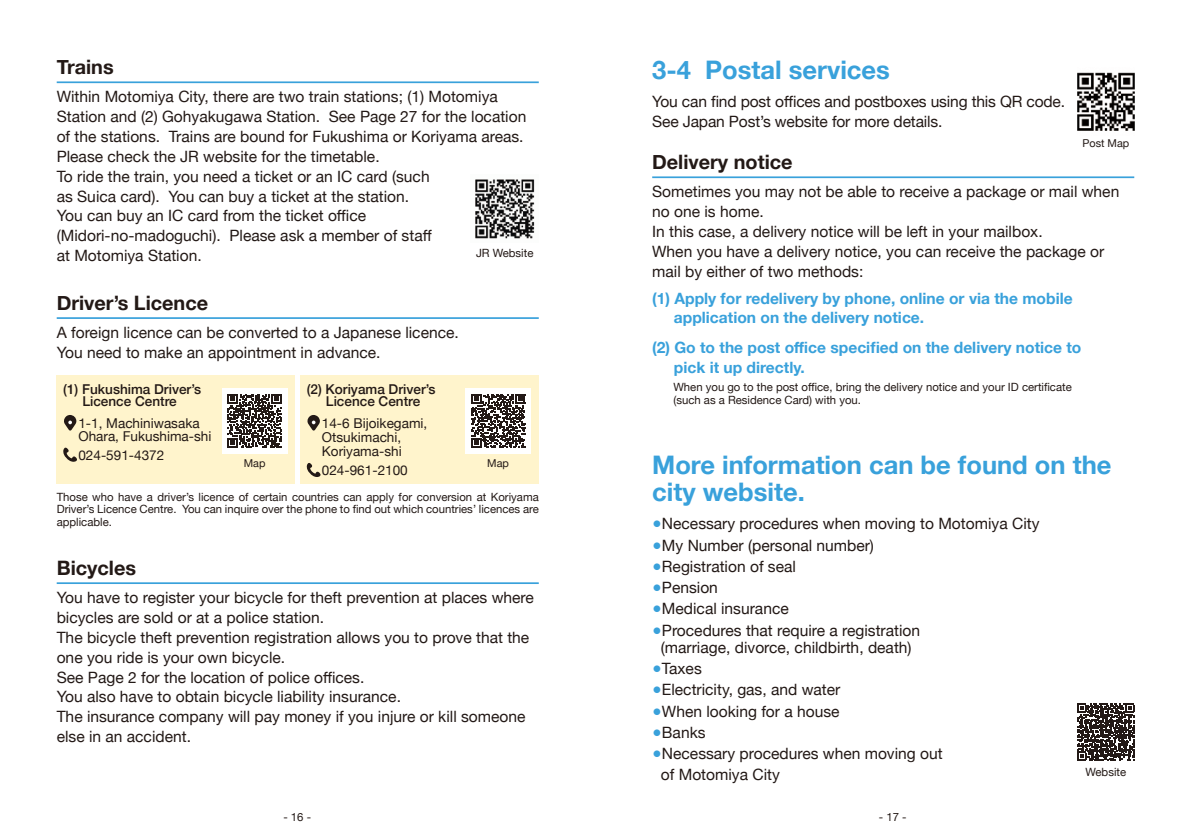
<style>
.page{position:relative;width:1191px;height:840px;background:#fff}
.page>*{position:absolute;margin:0;border:0;box-sizing:border-box;transform-origin:0 0}
.t1{font:700 25.6px/27px "Helvetica Neue";color:#39a1db}
.t2{font:700 19.8px "Helvetica Neue";color:#231916}
.t3{font:15.6px/19.8px "Helvetica Neue";color:#231916}
.t4{font:700 15.6px/19.8px "Helvetica Neue";color:#39a1db}
.t5{font:13.6px/14.2px "Helvetica Neue";color:#231916}
.t6{font:500 13.6px/12.2px "Helvetica Neue";color:#231916;text-align:center}
.t7{font:11.4px/12.8px "Helvetica Neue";color:#231916;text-align:justify}
.t8{font:10.8px "Helvetica Neue";color:#231916}
.s1{color:#39a1db}
</style>
<div class="page">
<hr style="left:57px;top:582px;width:482px;height:1px;background:#39a1db">
<hr style="left:652px;top:176px;width:482px;height:2px;background:#39a1db">
<hr style="left:57px;top:81px;width:482px;height:2px;background:#39a1db">
<img style="left:475px;top:179px;width:60px;height:60px">
<hr style="left:57px;top:317px;width:482px;height:2px;background:#39a1db">
<div style="left:57px;top:375px;width:238px;height:109px;background:#fff4cc"></div>
<div style="left:300px;top:375px;width:239px;height:109px;background:#fff4cc"></div>
<div style="left:222px;top:388px;width:65px;height:65px;background:#fff"></div>
<svg style="left:227px;top:394px;width:55px;height:54px"></svg>
<div style="left:465px;top:388px;width:65px;height:65px;background:#fff"></div>
<svg style="left:471px;top:394px;width:54px;height:54px"></svg>
<svg style="left:64px;top:415px;width:12px;height:15px"></svg>
<svg style="left:63px;top:447px;width:14px;height:14px"></svg>
<svg style="left:307px;top:415px;width:13px;height:15px"></svg>
<svg style="left:306px;top:463px;width:15px;height:14px"></svg>
<img style="left:1077px;top:72px;width:57px;height:59px">
<svg style="left:1077px;top:703px;width:57px;height:57px"></svg>
<p class="t2" style="left:57px;top:51px;width:58px">Trains</p>
<p class="t3" style="left:57px;top:87px;width:471px">Within Motomiya City, there are two train stations; (1) Motomiya Station and (2) Gohyakugawa Station. See Page 27 for the location of the stations. Trains are bound for Fukushima or Koriyama areas.<br>Please check the JR website for the timetable.<br>To ride the train, you need a ticket or an IC card (such<br>as Suica card). You can buy a ticket at the station.<br>You can buy an IC card from the ticket office (Midori-no-madoguchi). Please ask a member of staff<br>at Motomiya Station.</p>
<p class="t7" style="left:476px;top:247px;width:59px">JR Website</p>
<p class="t2" style="left:57px;top:287px;width:153px">Driver’s Licence</p>
<p class="t3" style="left:57px;top:323px;width:403px">A foreign licence can be converted to a Japanese licence.<br>You need to make an appointment in advance.</p>
<p class="t6" style="left:63px;top:382px;width:139px">(1) Fukushima Driver’s<br>Licence Centre</p>
<p class="t6" style="left:307px;top:382px;width:130px">(2) Koriyama Driver’s<br>Licence Centre</p>
<p class="t5" style="left:78px;top:416px;width:135px;line-height:13.6px">1-1, Machiniwasaka<br>Ohara, Fukushima-shi</p>
<p class="t5" style="left:78px;top:449px;width:87px">024-591-4372</p>
<p class="t5" style="left:322px;top:416px;width:107px">14-6 Bijoikegami,<br>Otsukimachi,<br>Koriyama-shi</p>
<p class="t5" style="left:322px;top:463px;width:87px">024-961-2100</p>
<p class="t8" style="left:244px;top:455px;width:23px">Map</p>
<p class="t8" style="left:487px;top:455px;width:23px">Map</p>
<p class="t7" style="left:57px;top:490px;width:483px">Those who have a driver’s licence of certain countries can apply for conversion at Koriyama Driver’s Licence Centre. You can inquire over the phone to find out which countries’ licences are applicable.</p>
<p class="t2" style="left:57px;top:551px;width:81px">Bicycles</p>
<p class="t3" style="left:57px;top:588px;width:479px">You have to register your bicycle for theft prevention at places where bicycles are sold or at a police station.<br>The bicycle theft prevention registration allows you to prove that the one you ride is your own bicycle.<br>See Page 2 for the location of police offices.<br>You also have to obtain bicycle liability insurance.<br>The insurance company will pay money if you injure or kill someone else in an accident.</p>
<h1 class="t1" style="left:652px;top:57px;width:239px">3-4 Postal services</h1>
<p class="t3" style="left:652px;top:92px;width:414px">You can find post offices and postboxes using this QR code.<br>See Japan Post’s website for more details.</p>
<p class="t8" style="left:1082px;top:136px;width:48px">Post Map</p>
<p class="t2" style="left:652px;top:146px;width:142px">Delivery notice</p>
<p class="t3" style="left:652px;top:182px;width:468px">Sometimes you may not be able to receive a package or mail when no one is home.<br>In this case, a delivery notice will be left in your mailbox.<br>When you have a delivery notice, you can receive the package or mail by either of two methods:</p>
<p class="t4" style="left:674px;top:288px;width:400px;text-indent:-22px">(1) Apply for redelivery by phone, online or via the mobile application on the delivery notice.</p>
<p class="t4" style="left:674px;top:338px;width:409px;text-indent:-22px">(2) Go to the post office specified on the delivery notice to pick it up directly.</p>
<p class="t7" style="left:673px;top:381px;width:400px">When you go to the post office, bring the delivery notice and your ID certificate (such as a Residence Card) with you.</p>
<h1 class="t1" style="left:652px;top:451px;width:461px">More information can be found on the city website.</h1>
<p class="t3" style="left:652px;top:514px;width:389px"><span class="s1">●</span>Necessary procedures when moving to Motomiya City</p>
<p class="t3" style="left:652px;top:535px;width:223px"><span class="s1">●</span>My Number (personal number)</p>
<p class="t3" style="left:652px;top:557px;width:145px"><span class="s1">●</span>Registration of seal</p>
<p class="t3" style="left:652px;top:578px;width:67px"><span class="s1">●</span>Pension</p>
<p class="t3" style="left:652px;top:599px;width:138px"><span class="s1">●</span>Medical insurance</p>
<p class="t3" style="left:652px;top:622px;width:269px;line-height:17px;text-align:center"><span class="s1">●</span>Procedures that require a registration (marriage, divorce, childbirth, death)</p>
<p class="t3" style="left:652px;top:659px;width:51px"><span class="s1">●</span>Taxes</p>
<p class="t3" style="left:652px;top:680px;width:190px"><span class="s1">●</span>Electricity, gas, and water</p>
<p class="t3" style="left:652px;top:701px;width:189px"><span class="s1">●</span>When looking for a house</p>
<p class="t3" style="left:652px;top:723px;width:55px"><span class="s1">●</span>Banks</p>
<p class="t3" style="left:661px;top:743px;width:283px;line-height:21.2px;text-indent:-9px"><span class="s1">●</span>Necessary procedures when moving out of Motomiya City</p>
<p class="t7" style="left:1085px;top:765px;width:42px">Website</p>
<p class="t7" style="left:283px;top:811px;width:29px">- 16 -</p>
<p class="t7" style="left:879px;top:811px;width:29px">- 17 -</p>
</div>
